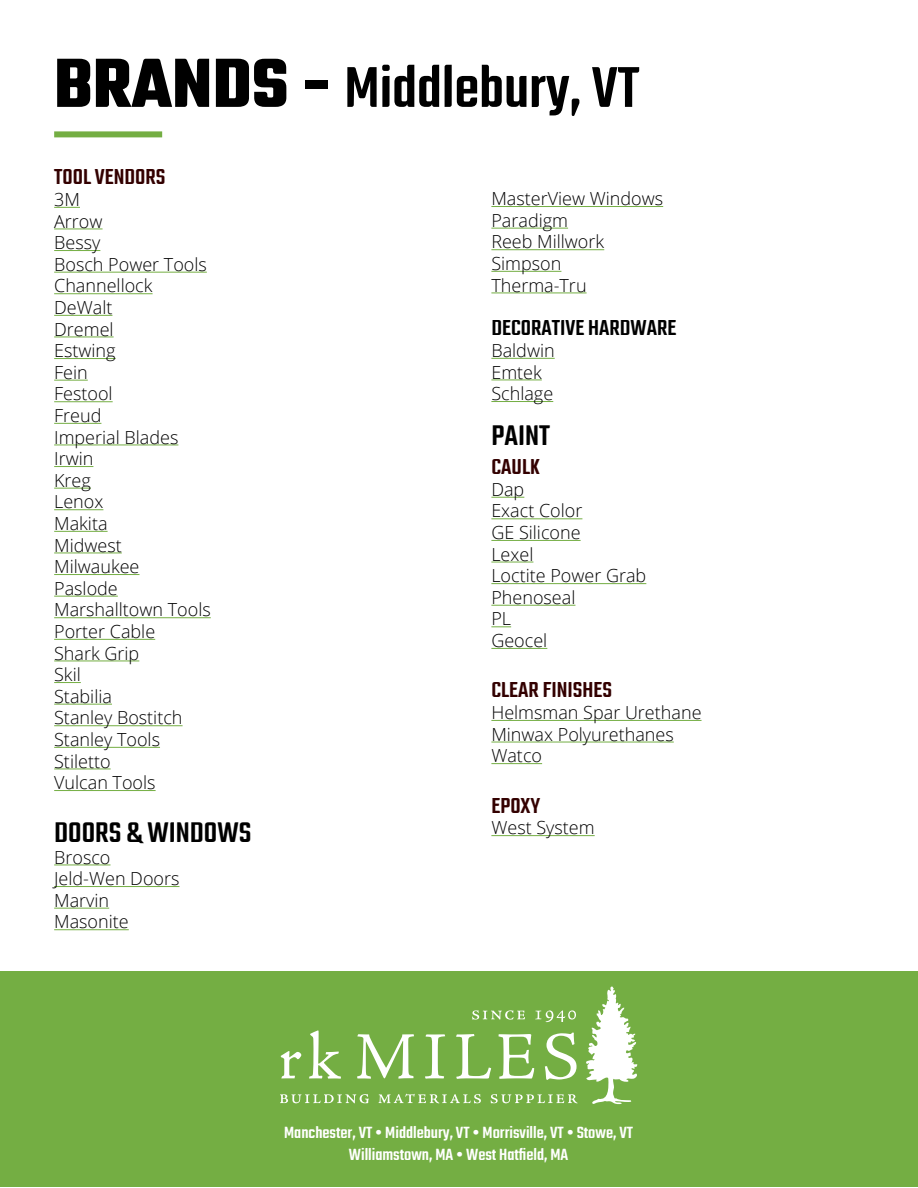
<style>
.page{position:relative;width:918px;height:1188px;background:#fff}
.page>*{position:absolute;margin:0;border:0;box-sizing:border-box;transform-origin:0 0}
.t1{font:500 63px "Industrial";color:#000}
.t2{font:500 31.5px "Industrial";color:#000}
.t3{font:500 24px "Industrial";color:#300}
.t4{font:500 24px "Industrial";color:#000}
.t5{font:300 18px/21.6px "Open Sans";color:#000}
.t6{font:500 18px/21.6px "Industrial";color:#fff;text-align:center}
.s1{font-weight:700;font-size:75px}
</style>
<div class="page">
<div style="left:0;top:971px;width:918px;height:216px;background:#74ae43"></div>
<div style="left:54px;top:131px;width:108px;height:6px;background:#74ae43"></div>
<svg style="left:280px;top:1094px;width:89px;height:9px"></svg>
<svg style="left:379px;top:1094px;width:102px;height:9px"></svg>
<svg style="left:491px;top:1094px;width:87px;height:9px"></svg>
<svg style="left:472px;top:1010px;width:53px;height:10px"></svg>
<svg style="left:535px;top:1010px;width:41px;height:12px"></svg>
<svg style="left:281px;top:1051px;width:20px;height:27px"></svg>
<svg style="left:309px;top:1030px;width:32px;height:49px"></svg>
<svg style="left:357px;top:1034px;width:57px;height:45px"></svg>
<svg style="left:425px;top:1034px;width:20px;height:45px"></svg>
<svg style="left:456px;top:1034px;width:35px;height:45px"></svg>
<svg style="left:499px;top:1034px;width:35px;height:45px"></svg>
<svg style="left:545px;top:1033px;width:32px;height:47px"></svg>
<svg style="left:586px;top:987px;width:51px;height:117px"></svg>
<svg style="left:54px;top:207px;width:26px;height:1px"></svg>
<hr style="left:54px;top:228px;width:49px;height:1px;background:#74ae43">
<hr style="left:54px;top:250px;width:46px;height:1px;background:#74ae43">
<hr style="left:54px;top:272px;width:153px;height:1px;background:#74ae43">
<hr style="left:54px;top:293px;width:99px;height:1px;background:#74ae43">
<hr style="left:54px;top:315px;width:58px;height:1px;background:#74ae43">
<hr style="left:54px;top:336px;width:60px;height:1px;background:#74ae43">
<hr style="left:54px;top:358px;width:62px;height:1px;background:#74ae43">
<hr style="left:54px;top:380px;width:34px;height:1px;background:#74ae43">
<hr style="left:54px;top:401px;width:59px;height:1px;background:#74ae43">
<hr style="left:54px;top:423px;width:47px;height:1px;background:#74ae43">
<hr style="left:54px;top:444px;width:124px;height:1px;background:#74ae43">
<hr style="left:54px;top:466px;width:39px;height:1px;background:#74ae43">
<hr style="left:54px;top:488px;width:37px;height:1px;background:#74ae43">
<hr style="left:54px;top:509px;width:49px;height:1px;background:#74ae43">
<hr style="left:54px;top:531px;width:54px;height:1px;background:#74ae43">
<hr style="left:54px;top:552px;width:68px;height:1px;background:#74ae43">
<hr style="left:54px;top:574px;width:85px;height:1px;background:#74ae43">
<hr style="left:54px;top:596px;width:64px;height:1px;background:#74ae43">
<hr style="left:54px;top:617px;width:157px;height:1px;background:#74ae43">
<hr style="left:54px;top:639px;width:101px;height:1px;background:#74ae43">
<hr style="left:54px;top:660px;width:85px;height:1px;background:#74ae43">
<svg style="left:54px;top:682px;width:27px;height:1px"></svg>
<hr style="left:54px;top:704px;width:58px;height:1px;background:#74ae43">
<hr style="left:54px;top:725px;width:129px;height:1px;background:#74ae43">
<hr style="left:54px;top:747px;width:106px;height:1px;background:#74ae43">
<hr style="left:54px;top:768px;width:57px;height:1px;background:#74ae43">
<hr style="left:54px;top:790px;width:102px;height:1px;background:#74ae43">
<hr style="left:54px;top:864px;width:57px;height:1px;background:#74ae43">
<hr style="left:54px;top:886px;width:126px;height:1px;background:#74ae43">
<hr style="left:54px;top:908px;width:55px;height:1px;background:#74ae43">
<hr style="left:54px;top:929px;width:75px;height:1px;background:#74ae43">
<hr style="left:491px;top:206px;width:172px;height:1px;background:#74ae43">
<hr style="left:491px;top:228px;width:77px;height:1px;background:#74ae43">
<hr style="left:491px;top:249px;width:113px;height:1px;background:#74ae43">
<hr style="left:491px;top:271px;width:70px;height:1px;background:#74ae43">
<hr style="left:491px;top:292px;width:96px;height:1px;background:#74ae43">
<hr style="left:491px;top:358px;width:64px;height:1px;background:#74ae43">
<hr style="left:491px;top:379px;width:51px;height:1px;background:#74ae43">
<hr style="left:491px;top:401px;width:62px;height:1px;background:#74ae43">
<hr style="left:491px;top:497px;width:33px;height:1px;background:#74ae43">
<hr style="left:491px;top:518px;width:91px;height:1px;background:#74ae43">
<hr style="left:491px;top:540px;width:90px;height:1px;background:#74ae43">
<hr style="left:491px;top:562px;width:42px;height:1px;background:#74ae43">
<hr style="left:491px;top:583px;width:155px;height:1px;background:#74ae43">
<hr style="left:491px;top:605px;width:84px;height:1px;background:#74ae43">
<svg style="left:491px;top:626px;width:20px;height:1px"></svg>
<hr style="left:491px;top:648px;width:56px;height:1px;background:#74ae43">
<hr style="left:491px;top:720px;width:211px;height:1px;background:#74ae43">
<hr style="left:491px;top:742px;width:183px;height:1px;background:#74ae43">
<hr style="left:491px;top:763px;width:51px;height:1px;background:#74ae43">
<hr style="left:491px;top:835px;width:104px;height:1px;background:#74ae43">
<h1 class="t1" style="left:54px;top:57px;width:587px"><span class="s1">BRANDS -</span> Middlebury, VT</h1>
<h3 class="t3" style="left:54px;top:165px;width:113px">TOOL VENDORS</h3>
<p class="t5" style="left:54px;top:188px;width:158px">3M<br>Arrow<br>Bessy<br>Bosch Power Tools<br>Channellock<br>DeWalt<br>Dremel<br>Estwing<br>Fein<br>Festool<br>Freud<br>Imperial Blades<br>Irwin<br>Kreg<br>Lenox<br>Makita<br>Midwest<br>Milwaukee<br>Paslode<br>Marshalltown Tools<br>Porter Cable<br>Shark Grip<br>Skil<br>Stabilia<br>Stanley Bostitch<br>Stanley Tools<br>Stiletto<br>Vulcan Tools</p>
<h2 class="t2" style="left:54px;top:817px;width:199px">DOORS &amp; WINDOWS</h2>
<p class="t5" style="left:54px;top:846px;width:127px">Brosco<br>Jeld-Wen Doors<br>Marvin<br>Masonite</p>
<p class="t5" style="left:491px;top:187px;width:173px">MasterView Windows<br>Paradigm<br>Reeb Millwork<br>Simpson<br>Therma-Tru</p>
<h3 class="t4" style="left:491px;top:316px;width:187px">DECORATIVE HARDWARE</h3>
<p class="t5" style="left:491px;top:339px;width:65px">Baldwin<br>Emtek<br>Schlage</p>
<h2 class="t2" style="left:491px;top:420px;width:60px">PAINT</h2>
<h3 class="t3" style="left:491px;top:455px;width:50px">CAULK</h3>
<p class="t5" style="left:491px;top:478px;width:156px">Dap<br>Exact Color<br>GE Silicone<br>Lexel<br>Loctite Power Grab<br>Phenoseal<br>PL<br>Geocel</p>
<h3 class="t3" style="left:491px;top:678px;width:122px">CLEAR FINISHES</h3>
<p class="t5" style="left:491px;top:701px;width:212px">Helmsman Spar Urethane<br>Minwax Polyurethanes<br>Watco</p>
<h3 class="t3" style="left:491px;top:794px;width:50px">EPOXY</h3>
<p class="t5" style="left:491px;top:816px;width:105px">West System</p>
<p class="t6" style="left:284px;top:1122px;width:350px">Manchester, VT • Middlebury, VT • Morrisville, VT • Stowe, VT<br>Williamstown, MA • West Hatfield, MA</p>
</div>
